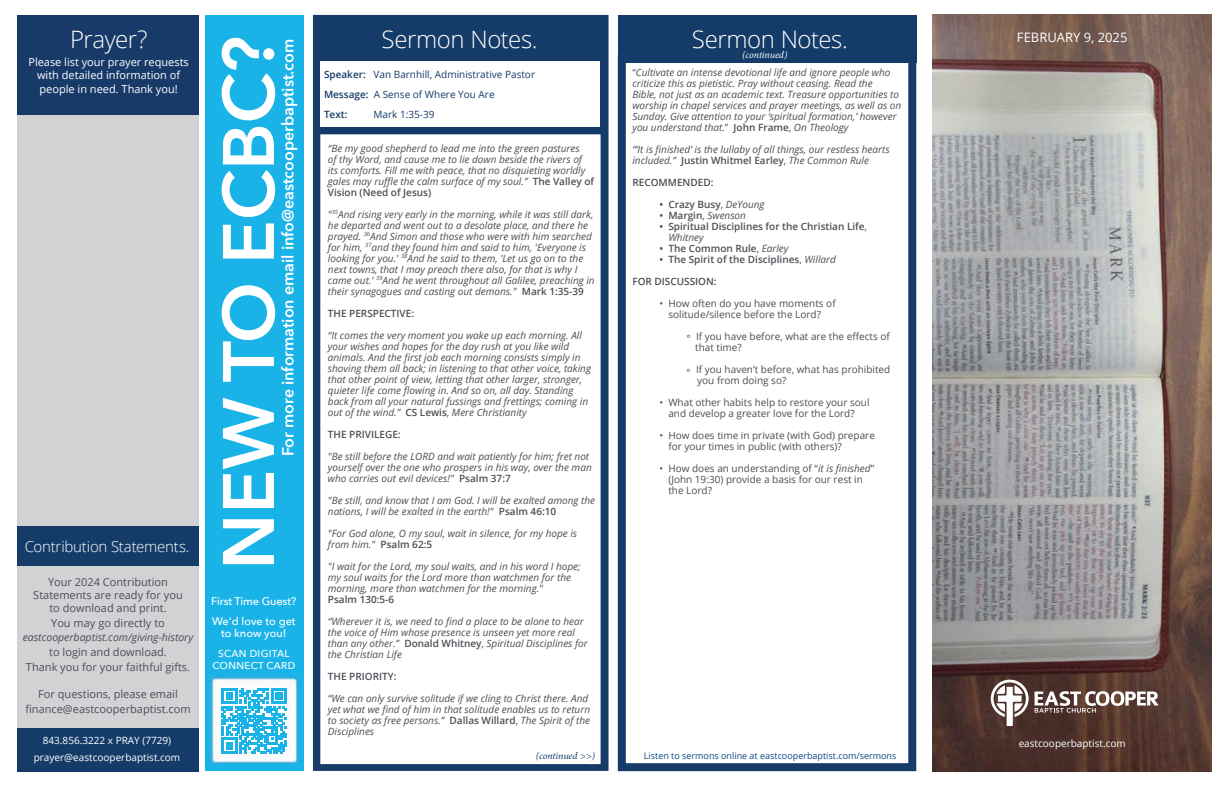
<style>
.page{position:relative;width:1224px;height:792px;background:#fff}
.page>*{position:absolute;margin:0;border:0;box-sizing:border-box;transform-origin:0 0}
.t1{font:600 72px "Avenir Next";color:#fff}
.t2{font:300 24px "Open Sans";letter-spacing:-.02em;color:#fff}
.t3{font:600 16px "Avenir Next";color:#fff}
.t4{font:300 15px "Open Sans";letter-spacing:-.015em;color:#fff}
.t5{font:13px "Open Sans";color:#fff}
.t6{font:11px/13.2px "Open Sans";color:#4d4e56;text-align:center}
.t7{font:11px/13.2px "Open Sans";color:#fff;text-align:center}
.t8{font:500 11px/20px "Avenir Next";letter-spacing:-.005em;color:#fff}
.t9{font:italic 10.5px "Open Sans";color:#4d4e56}
.t10{font:italic 10px/11px "Open Sans";color:#4d4e56}
.t11{font:10px/11px "Open Sans";color:#4d4e56}
.t12{font:600 10px/11px "Open Sans";color:#4d4e56}
.t13{font:10px/20px "Open Sans";color:#153c69}
.t14{font:10px "Open Sans";color:#fff}
.t15{font:500 10px/12px "Avenir Next";letter-spacing:.03em;color:#fff;text-align:center}
.t16{font:italic 10px "Minion Pro";letter-spacing:-.01em;color:#143c69}
.t17{font:italic 10px "Minion Pro";letter-spacing:-.01em;color:#fff}
.t18{font:9px "Open Sans";color:#0f4985}
.s1{font-weight:600}
.s2{font-weight:600;font-style:normal}
.s3{font-style:normal}
.s4{font-weight:400}
.s5{font-weight:400;font-style:italic}
.s6{font-style:italic}
</style>
<div class="page">
<div style="left:205px;top:15px;width:98px;height:756px;background:#1ab3e7"></div>
<img style="left:210px;top:676px;width:88px;height:88px">
<svg style="left:221px;top:688px;width:66px;height:66px"></svg>
<div style="left:17px;top:45px;width:182px;height:725px;background:#d1d2d4"></div>
<div style="left:17px;top:15px;width:182px;height:100px;background:#173a69"></div>
<div style="left:17px;top:728px;width:182px;height:43px;background:#153c69"></div>
<div style="left:618px;top:55px;width:298px;height:716px;border:8px solid #153c69"></div>
<div style="left:618px;top:15px;width:299px;height:47px;background:#153c69"></div>
<svg style="left:313px;top:15px;width:296px;height:756px"></svg>
<div style="left:320px;top:61px;width:280px;height:66px;background:#fff"></div>
<img style="left:933px;top:15px;width:279px;height:756px">
<svg style="left:991px;top:680px;width:38px;height:46px"></svg>
<svg style="left:1035px;top:691px;width:124px;height:22px"></svg>
<div style="left:17px;top:526px;width:182px;height:39px;background:#153c69"></div>
<h2 class="t2" style="left:70px;top:23px;width:79px">Prayer?</h2>
<p class="t7" style="left:28px;top:55px;width:162px">Please list your prayer requests with detailed information of people in need. Thank you!</p>
<h3 class="t4" style="left:25px;top:536px;width:166px">Contribution Statements.</h3>
<p class="t6" style="left:33px;top:575px;width:151px">Your 2024 Contribution<br>Statements are ready for you to download and print.</p>
<p class="t6" style="left:51px;top:616px;width:115px">You may go directly to</p>
<p class="t9" style="left:23px;top:630px;width:172px">eastcooperbaptist.com/giving-history</p>
<p class="t6" style="left:26px;top:645px;width:166px;line-height:14.4px">to login and download.<br>Thank you for your faithful gifts.</p>
<p class="t6" style="left:25px;top:687px;width:167px;line-height:14.4px">For questions, please email finance@eastcooperbaptist.com</p>
<p class="t14" style="left:43px;top:734px;width:130px">843.856.3222 x PRAY (7729)</p>
<p class="t14" style="left:34px;top:751px;width:148px">prayer@eastcooperbaptist.com</p>
<h1 class="t1" style="left:187px;top:570px;width:535px;rotate:-90deg">NEW TO ECBC?</h1>
<h3 class="t3" style="left:274px;top:456px;width:419px;rotate:-90deg">For more information email info@eastcooperbaptist.com</h3>
<p class="t8" style="left:211px;top:591px;width:87px">First Time Guest?<br>We'd love to get</p>
<p class="t8" style="left:221px;top:623px;width:67px">to know you!</p>
<p class="t15" style="left:212px;top:647px;width:84px">SCAN DIGITAL<br>CONNECT CARD</p>
<h2 class="t2" style="left:382px;top:23px;width:158px">Sermon Notes.</h2>
<p class="t13" style="left:324px;top:64px;width:213px"><span class="s1">Speaker:</span> Van Barnhill, Administrative Pastor<br><span class="s1">Message:</span> A Sense of Where You Are<br><span class="s1">Text:</span></p>
<p class="t13" style="left:374px;top:104px;width:62px">Mark 1:35-39</p>
<p class="t10" style="left:328px;top:142px;width:268px">“Be my good shepherd to lead me into the green pastures<br>of thy Word, and cause me to lie down beside the rivers of its comforts. Fill me with peace, that no disquieting worldly gales may ruffle the calm surface of my soul.” <span class="s2">The Valley of Vision (Need of Jesus)</span></p>
<p class="t10" style="left:328px;top:208px;width:268px">"<sup>35</sup>And rising very early in the morning, while it was still dark, he departed and went out to a desolate place, and there he prayed. <sup>36</sup>And Simon and those who were with him searched for him, <sup>37</sup>and they found him and said to him, 'Everyone is looking for you.' <sup>38</sup>And he said to them, 'Let us go on to the next towns, that I may preach there also, for that is why I came out.' <sup>39</sup>And he went throughout all Galilee, preaching in their synagogues and casting out demons." <span class="s2">Mark 1:35-39</span></p>
<p class="t12" style="left:328px;top:307px;width:88px">THE PERSPECTIVE:</p>
<p class="t10" style="left:328px;top:329px;width:265px">“It comes the very moment you wake up each morning. All your wishes and hopes for the day rush at you like wild animals. And the first job each morning consists simply in shoving them all back; in listening to that other voice, taking that other point of view, letting that other larger, stronger, quieter life come flowing in. And so on, all day. Standing back from all your natural fussings and frettings; coming in out of the wind.” <span class="s2">CS Lewis</span><span class="s3">,</span> Mere Christianity</p>
<p class="t12" style="left:328px;top:428px;width:74px">THE PRIVILEGE:</p>
<p class="t10" style="left:328px;top:450px;width:265px">"Be still before the LORD and wait patiently for him; fret not yourself over the one who prospers in his way, over the man who carries out evil devices!" <span class="s2">Psalm 37:7</span></p>
<p class="t10" style="left:328px;top:494px;width:269px">"Be still, and know that I am God. I will be exalted among the nations, I will be exalted in the earth!" <span class="s2">Psalm 46:10</span></p>
<p class="t10" style="left:328px;top:527px;width:251px">"For God alone, O my soul, wait in silence, for my hope is from him." <span class="s2">Psalm 62:5</span></p>
<p class="t10" style="left:328px;top:560px;width:254px">"I wait for the Lord, my soul waits, and in his word I hope; my soul waits for the Lord more than watchmen for the morning, more than watchmen for the morning."</p>
<p class="t12" style="left:328px;top:593px;width:68px">Psalm 130:5-6</p>
<p class="t10" style="left:328px;top:615px;width:261px">“Wherever it is, we need to find a place to be alone to hear the voice of Him whose presence is unseen yet more real than any other.” <span class="s2">Donald Whitney</span><span class="s3">,</span> Spiritual Disciplines for the Christian Life</p>
<p class="t12" style="left:328px;top:670px;width:70px">THE PRIORITY:</p>
<p class="t10" style="left:328px;top:692px;width:264px">“We can only survive solitude if we cling to Christ there. And yet what we find of him in that solitude enables us to return to society as free persons.” <span class="s2">Dallas Willard</span><span class="s3">,</span> The Spirit of the Disciplines</p>
<p class="t16" style="left:536px;top:749px;width:61px">(continued &gt;&gt;)</p>
<h2 class="t2" style="left:692px;top:23px;width:158px">Sermon Notes.</h2>
<p class="t17" style="left:742px;top:48px;width:47px">(continued)</p>
<p class="t10" style="left:632px;top:67px;width:270px"><span class="s3">“</span>Cultivate an intense devotional life and ignore people who criticize this as pietistic. Pray without ceasing. Read the<br>Bible, not just as an academic text. Treasure opportunities to worship in chapel services and prayer meetings, as well as on Sunday. Give attention to your ‘spiritual formation,’ however you understand that.<span class="s3">”</span> <span class="s2">John Frame</span><span class="s3">,</span> On Theology</p>
<p class="t10" style="left:632px;top:144px;width:259px">“‘It is finished’ is the lullaby of all things, our restless hearts included.” <span class="s2">Justin Whitmel Earley</span><span class="s3">,</span> The Common Rule</p>
<p class="t12" style="left:632px;top:177px;width:83px">RECOMMENDED:</p>
<p class="t12" style="left:659px;top:199px;width:107px">• Crazy Busy<span class="s4">,</span> <span class="s5">DeYoung</span></p>
<p class="t12" style="left:659px;top:210px;width:88px">• Margin<span class="s4">,</span> <span class="s5">Swenson</span></p>
<p class="t12" style="left:668px;top:221px;width:200px;text-indent:-9px">• Spiritual Disciplines for the Christian Life<span class="s4">,<br></span><span class="s5">Whitney</span></p>
<p class="t12" style="left:659px;top:243px;width:131px">• The Common Rule<span class="s4">,</span> <span class="s5">Earley</span></p>
<p class="t12" style="left:659px;top:254px;width:178px">• The Spirit of the Disciplines<span class="s4">,</span> <span class="s5">Willard</span></p>
<p class="t12" style="left:632px;top:276px;width:86px">FOR DISCUSSION:</p>
<p class="t11" style="left:659px;top:298px;width:178px;text-align:center">• How often do you have moments of solitude/silence before the Lord?</p>
<p class="t11" style="left:695px;top:331px;width:196px;text-indent:-9px">° If you have before, what are the effects of that time?</p>
<p class="t11" style="left:697px;top:364px;width:195px;text-indent:-11px">° If you haven’t before, what has prohibited you from doing so?</p>
<p class="t11" style="left:659px;top:397px;width:212px;text-align:center">• What other habits help to restore your soul and develop a greater love for the Lord?</p>
<p class="t11" style="left:668px;top:430px;width:208px;text-indent:-9px">• How does time in private (with God) prepare for your times in public (with others)?</p>
<p class="t11" style="left:668px;top:463px;width:207px;text-indent:-9px">• How does an understanding of “<span class="s6">it is finished</span>” (John 19:30) provide a basis for our rest in the Lord?</p>
<p class="t18" style="left:644px;top:749px;width:254px">Listen to sermons online at eastcooperbaptist.com/sermons</p>
<h3 class="t5" style="left:1017px;top:28px;width:112px">FEBRUARY 9, 2025</h3>
<p class="t14" style="left:1019px;top:737px;width:109px">eastcooperbaptist.com</p>
</div>
